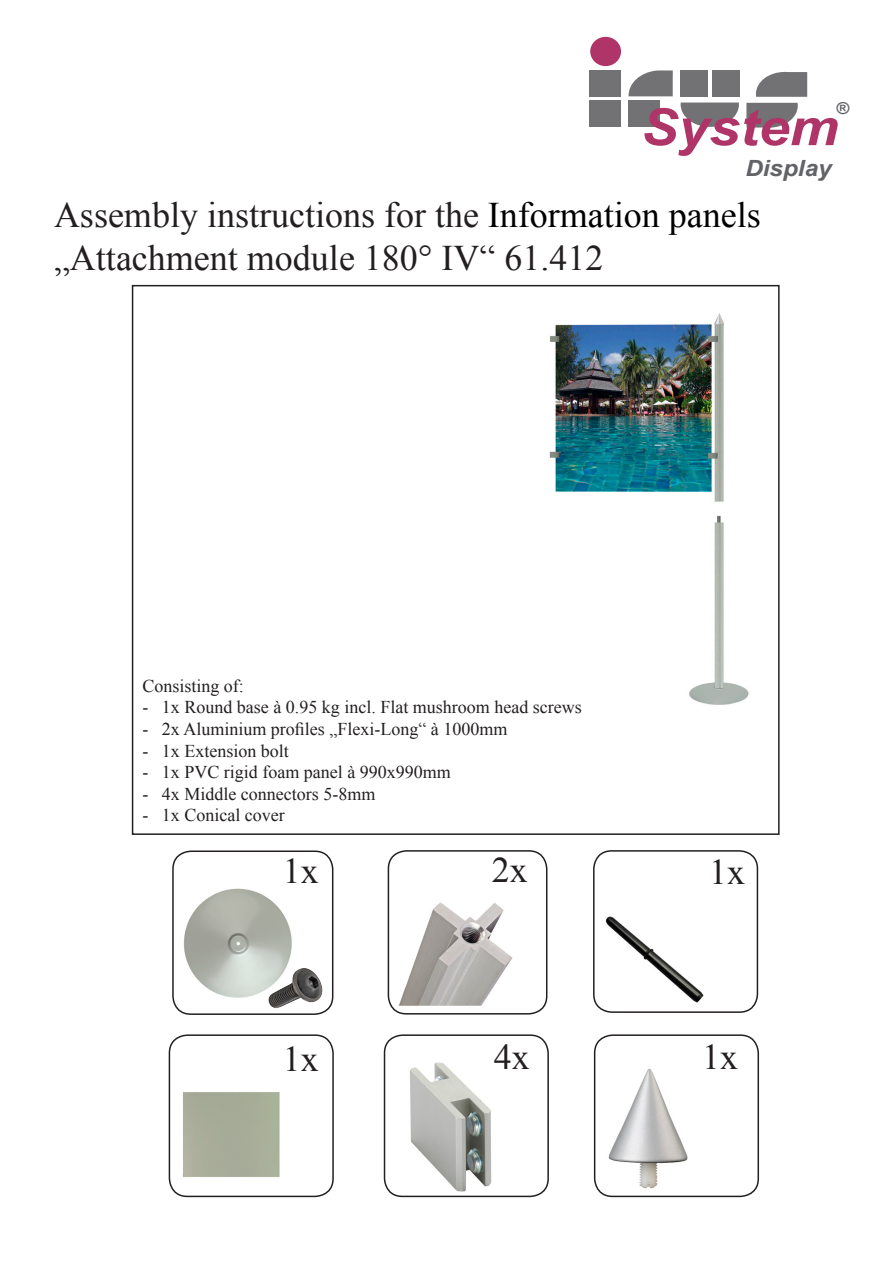
<style>
.page{position:relative;width:893px;height:1263px;background:#fff}
.page>*{position:absolute;margin:0;border:0;box-sizing:border-box;transform-origin:0 0}
.t1{font:italic 700 51.3px "Arial";color:#af3467;scale:1.09 1}
.t2{font:36px "Times New Roman";color:#231f20}
.t3{font:italic 700 22.35px "Arial";color:#626366;scale:1.09 1}
.t4{font:18px "Times New Roman";color:#231f20}
.t5{font:italic 700 16.5px "Arial";color:#626366;scale:1.05 1}
.s1{color:#000}
</style>
<div class="page">
<img style="left:549px;top:313px;width:200px;height:392px">
<div style="left:132px;top:285px;width:648px;height:550px;border:2px solid #231f20"></div>
<img style="left:393px;top:902px;width:120px;height:112px">
<div style="left:388px;top:850px;width:159px;height:164px;border:2px solid #231f20;border-radius:18px"></div>
<img style="left:184px;top:888px;width:108px;height:110px">
<div style="left:172px;top:850px;width:161px;height:165px;border:2px solid #231f20;border-radius:18px"></div>
<img style="left:595px;top:916px;width:109px;height:96px">
<div style="left:593px;top:850px;width:165px;height:163px;border:2px solid #231f20;border-radius:18px"></div>
<img style="left:385px;top:1062px;width:107px;height:131px">
<div style="left:384px;top:1034px;width:165px;height:163px;border:2px solid #231f20;border-radius:18px"></div>
<img style="left:599px;top:1068px;width:89px;height:125px">
<div style="left:594px;top:1034px;width:165px;height:163px;border:2px solid #231f20;border-radius:18px"></div>
<img style="left:170px;top:1092px;width:110px;height:104px">
<div style="left:169px;top:1034px;width:165px;height:163px;border:2px solid #231f20;border-radius:18px"></div>
<img style="left:266px;top:968px;width:57px;height:40px">
<div style="left:590px;top:37px;width:31px;height:29px;background:#af3467;border-radius:50%"></div>
<div style="left:590px;top:70px;width:31px;height:26px;background:#727275"></div>
<div style="left:590px;top:100px;width:31px;height:27px;background:#727275"></div>
<svg style="left:628px;top:70px;width:45px;height:26px"></svg>
<div style="left:628px;top:100px;width:31px;height:27px;background:#727275"></div>
<div style="left:680px;top:70px;width:28px;height:26px;background:#727275"></div>
<div style="left:712px;top:70px;width:28px;height:26px;background:#727275"></div>
<svg style="left:681px;top:103px;width:58px;height:24px"></svg>
<svg style="left:746px;top:103px;width:52px;height:25px"></svg>
<svg style="left:756px;top:72px;width:51px;height:25px"></svg>
<p class="t1" style="left:641px;top:94px;width:183px">System</p>
<p class="t5" style="left:836px;top:97px;width:14px">®</p>
<p class="t3" style="left:745px;top:154px;width:81px">Display</p>
<p class="t2" style="left:54px;top:191px;width:708px">Assembly instructions for the <span class="s1">Information panels</span></p>
<p class="t2" style="left:54px;top:234px;width:551px">„Attachment module 180° IV“ 61.412</p>
<p class="t4" style="left:142px;top:674px;width:103px">Consisting of:</p>
<p class="t4" style="left:142px;top:695px;width:441px">- 1x Round base à 0.95 kg incl. Flat mushroom head screws</p>
<p class="t4" style="left:142px;top:717px;width:367px">- 2x Aluminium profiles „Flexi-Long“ à 1000mm</p>
<p class="t4" style="left:142px;top:738px;width:148px">- 1x Extension bolt</p>
<p class="t4" style="left:142px;top:760px;width:310px">- 1x PVC rigid foam panel à 990x990mm</p>
<p class="t4" style="left:142px;top:782px;width:234px">- 4x Middle connectors 5-8mm</p>
<p class="t4" style="left:142px;top:803px;width:144px">- 1x Conical cover</p>
<p class="t2" style="left:283px;top:846px;width:37px">1x</p>
<p class="t2" style="left:492px;top:846px;width:37px">2x</p>
<p class="t2" style="left:709px;top:847px;width:37px">1x</p>
<p class="t2" style="left:283px;top:1034px;width:37px">1x</p>
<p class="t2" style="left:494px;top:1033px;width:37px">4x</p>
<p class="t2" style="left:702px;top:1033px;width:37px">1x</p>
</div>
